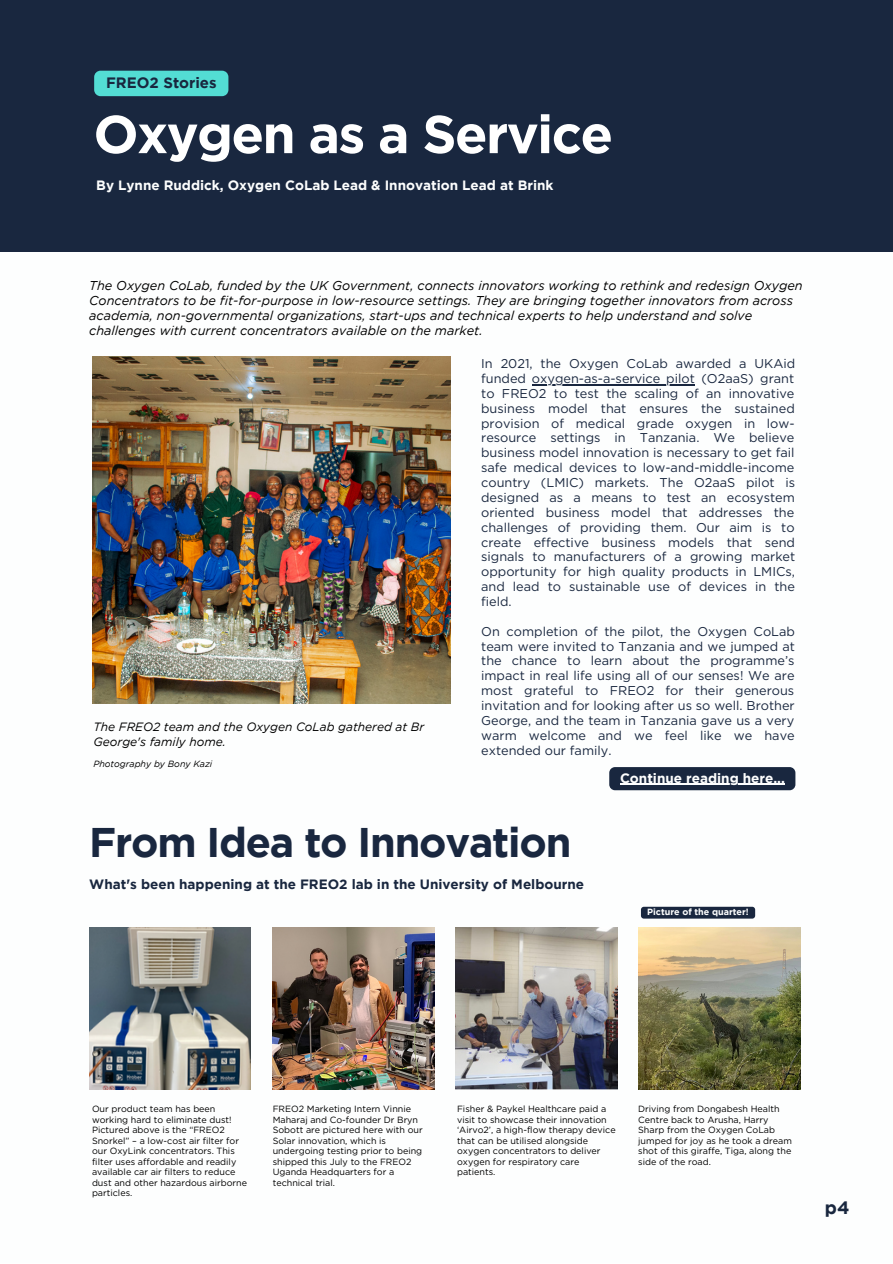
<style>
.page{position:relative;width:893px;height:1264px;background:#fff}
.page>*{position:absolute;margin:0;border:0;box-sizing:border-box;transform-origin:0 0}
.t1{font:700 53.25px "Gotham";letter-spacing:-.03em;color:#fff}
.t2{font:700 41.25px "Gotham";letter-spacing:-.03em;color:#19273f}
.t3{font:700 18px "Gotham";color:#19273f}
.t4{font:700 15px "Gotham";color:#19273f}
.t5{font:700 13.5px "Gotham";color:#fdfefe}
.t6{font:700 13.5px "Gotham";color:#19273f}
.t7{font:12.75px/14.9px "Gotham";color:#19273f;text-align:justify}
.t8{font:italic 12.75px/14.9px "Gotham";color:#000}
.t9{font:italic 12px/14.2px "Gotham";color:#000}
.t10{font:9px/10.5px "Gotham";color:#000}
.t11{font:italic 9px "Gotham";color:#000}
.t12{font:700 9px "Gotham";color:#fdfefe}
</style>
<div class="page">
<div style="left:0;top:0;width:892px;height:1262px;background:#19273f"></div>
<div style="left:0;top:252px;width:892px;height:1010px;background:#fdfefe"></div>
<img style="left:89px;top:927px;width:162px;height:162px">
<img style="left:273px;top:927px;width:161px;height:162px">
<img style="left:455px;top:927px;width:162px;height:162px">
<img style="left:638px;top:927px;width:162px;height:162px">
<img style="left:92px;top:356px;width:359px;height:348px">
<div style="left:641px;top:906px;width:114px;height:12px;background:#19273f;border-radius:3px"></div>
<div style="left:94px;top:71px;width:134px;height:25px;background:#53ddd4"></div>
<hr style="left:532px;top:384px;width:162px;height:1px;background:#19273f">
<div style="left:609px;top:767px;width:186px;height:23px;background:#19273f;border-radius:6px"></div>
<hr style="left:620px;top:783px;width:165px;height:1px;background:#fdfefe">
<p class="t4" style="left:106px;top:77px;width:112px">FREO2 Stories</p>
<h1 class="t1" style="left:93px;top:114px;width:521px">Oxygen as a Service</h1>
<p class="t5" style="left:96px;top:180px;width:458px">By Lynne Ruddick, Oxygen CoLab Lead &amp; Innovation Lead at Brink</p>
<p class="t8" style="left:89px;top:279px;width:715px">The Oxygen CoLab, funded by the UK Government, connects innovators working to rethink and redesign Oxygen Concentrators to be fit-for-purpose in low-resource settings. They are bringing together innovators from across academia, non-governmental organizations, start-ups and technical experts to help understand and solve challenges with current concentrators available on the market.</p>
<p class="t9" style="left:93px;top:721px;width:332px">The FREO2 team and the Oxygen CoLab gathered at Br<br>George's family home.</p>
<p class="t11" style="left:93px;top:760px;width:120px">Photography by Bony Kazi</p>
<p class="t7" style="left:481px;top:356px;width:315px">In 2021, the Oxygen CoLab awarded a UKAid funded oxygen-as-a-service pilot (O2aaS) grant to FREO2 to test the scaling of an innovative business model that ensures the sustained provision of medical grade oxygen in low&shy;resource settings in Tanzania. We believe business model innovation is necessary to get fail safe medical devices to low-and-middle-income country (LMIC) markets. The O2aaS pilot is designed as a means to test an ecosystem oriented business model that addresses the challenges of providing them. Our aim is to create effective business models that send signals to manufacturers of a growing market opportunity for high quality products in LMICs, and lead to sustainable use of devices in the field.</p>
<p class="t7" style="left:481px;top:623px;width:315px">On completion of the pilot, the Oxygen CoLab team were invited to Tanzania and we jumped at the chance to learn about the programme’s impact in real life using all of our senses! We are most grateful to FREO2 for their generous invitation and for looking after us so well. Brother George, and the team in Tanzania gave us a very warm welcome and we feel like we have extended our family.</p>
<p class="t5" style="left:620px;top:772px;width:166px">Continue reading here...</p>
<h2 class="t2" style="left:89px;top:826px;width:483px">From Idea to Innovation</h2>
<p class="t6" style="left:89px;top:879px;width:496px">What's been happening at the FREO2 lab in the University of Melbourne</p>
<p class="t12" style="left:647px;top:908px;width:103px">Picture of the quarter!</p>
<p class="t10" style="left:92px;top:1103px;width:156px">Our product team has been working hard to eliminate dust!<br>Pictured above is the “FREO2<br>Snorkel” – a low-cost air filter for our OxyLink concentrators. This filter uses affordable and readily available car air filters to reduce dust and other hazardous airborne particles.</p>
<p class="t10" style="left:273px;top:1103px;width:151px">FREO2 Marketing Intern Vinnie<br>Maharaj and Co-founder Dr Bryn<br>Sobott are pictured here with our<br>Solar innovation, which is undergoing testing prior to being shipped this July to the FREO2<br>Uganda Headquarters for a technical trial.</p>
<p class="t10" style="left:457px;top:1103px;width:160px">Fisher &amp; Paykel Healthcare paid a visit to showcase their innovation ‘Airvo2’, a high-flow therapy device that can be utilised alongside oxygen concentrators to deliver oxygen for respiratory care patients.</p>
<p class="t10" style="left:638px;top:1103px;width:155px">Driving from Dongabesh Health<br>Centre back to Arusha, Harry<br>Sharp from the Oxygen CoLab jumped for joy as he took a dream shot of this giraffe, Tiga, along the side of the road.</p>
<h3 class="t3" style="left:824px;top:1200px;width:26px">p4</h3>
</div>
